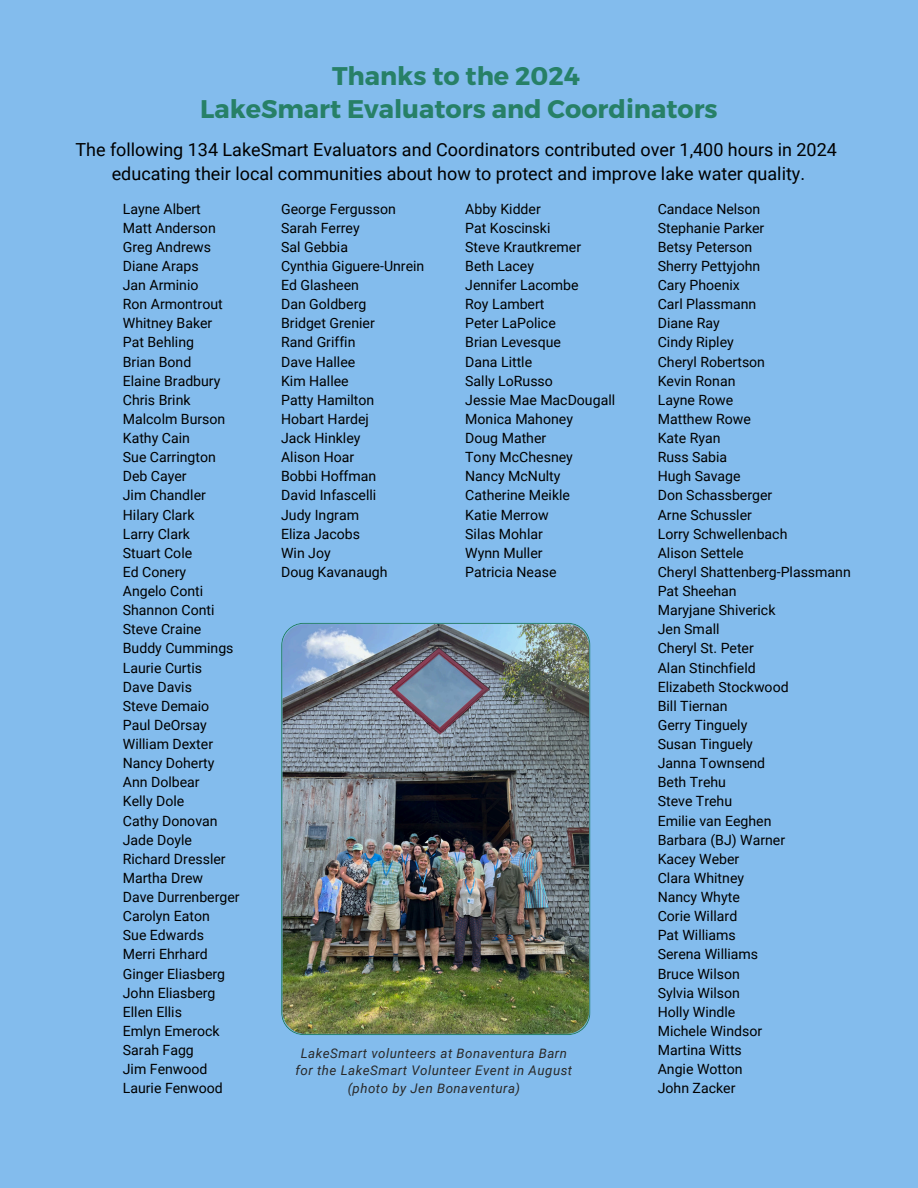
<style>
.page{position:relative;width:918px;height:1188px;background:#83bced}
.page>*{position:absolute;margin:0;border:0;box-sizing:border-box;transform-origin:0 0}
.t1{font:700 25.5px/32.7px "Montserrat";color:#278067;text-align:center}
.t2{font:18px/23.7px "Roboto";color:#000;text-align:center}
.t3{font:14.1px "Roboto";color:#000}
.t4{font:italic 13.35px "Roboto";letter-spacing:.04em;color:#292929}
</style>
<div class="page">
<img style="left:281px;top:623px;width:309px;height:412px">
<h1 class="t1" style="left:200px;top:58px;width:519px">Thanks to the 2024<br>LakeSmart Evaluators and Coordinators</h1>
<h2 class="t2" style="left:75px;top:138px;width:763px">The following 134 LakeSmart Evaluators and Coordinators contributed over 1,400 hours in 2024 educating their local communities about how to protect and improve lake water quality.</h2>
<p class="t3" style="left:123px;top:200px;width:80px">Layne Albert</p>
<p class="t3" style="left:123px;top:220px;width:94px">Matt Anderson</p>
<p class="t3" style="left:123px;top:239px;width:90px">Greg Andrews</p>
<p class="t3" style="left:123px;top:258px;width:77px">Diane Araps</p>
<p class="t3" style="left:123px;top:277px;width:77px">Jan Arminio</p>
<p class="t3" style="left:123px;top:296px;width:101px">Ron Armontrout</p>
<p class="t3" style="left:123px;top:315px;width:91px">Whitney Baker</p>
<p class="t3" style="left:123px;top:334px;width:73px">Pat Behling</p>
<p class="t3" style="left:123px;top:353px;width:70px">Brian Bond</p>
<p class="t3" style="left:123px;top:373px;width:99px">Elaine Bradbury</p>
<p class="t3" style="left:123px;top:392px;width:69px">Chris Brink</p>
<p class="t3" style="left:123px;top:411px;width:104px">Malcolm Burson</p>
<p class="t3" style="left:123px;top:430px;width:69px">Kathy Cain</p>
<p class="t3" style="left:123px;top:449px;width:95px">Sue Carrington</p>
<p class="t3" style="left:123px;top:468px;width:65px">Deb Cayer</p>
<p class="t3" style="left:123px;top:487px;width:85px">Jim Chandler</p>
<p class="t3" style="left:123px;top:506px;width:73px">Hilary Clark</p>
<p class="t3" style="left:123px;top:526px;width:69px">Larry Clark</p>
<p class="t3" style="left:123px;top:545px;width:71px">Stuart Cole</p>
<p class="t3" style="left:123px;top:564px;width:65px">Ed Conery</p>
<p class="t3" style="left:123px;top:583px;width:82px">Angelo Conti</p>
<p class="t3" style="left:123px;top:602px;width:93px">Shannon Conti</p>
<p class="t3" style="left:123px;top:621px;width:80px">Steve Craine</p>
<p class="t3" style="left:123px;top:640px;width:112px">Buddy Cummings</p>
<p class="t3" style="left:123px;top:659px;width:81px">Laurie Curtis</p>
<p class="t3" style="left:123px;top:679px;width:71px">Dave Davis</p>
<p class="t3" style="left:123px;top:698px;width:88px">Steve Demaio</p>
<p class="t3" style="left:123px;top:717px;width:86px">Paul DeOrsay</p>
<p class="t3" style="left:123px;top:736px;width:92px">William Dexter</p>
<p class="t3" style="left:123px;top:755px;width:93px">Nancy Doherty</p>
<p class="t3" style="left:123px;top:774px;width:78px">Ann Dolbear</p>
<p class="t3" style="left:123px;top:793px;width:63px">Kelly Dole</p>
<p class="t3" style="left:123px;top:812px;width:96px">Cathy Donovan</p>
<p class="t3" style="left:123px;top:832px;width:71px">Jade Doyle</p>
<p class="t3" style="left:123px;top:851px;width:104px">Richard Dressler</p>
<p class="t3" style="left:123px;top:870px;width:82px">Martha Drew</p>
<p class="t3" style="left:123px;top:889px;width:118px">Dave Durrenberger</p>
<p class="t3" style="left:123px;top:908px;width:89px">Carolyn Eaton</p>
<p class="t3" style="left:123px;top:927px;width:83px">Sue Edwards</p>
<p class="t3" style="left:123px;top:946px;width:86px">Merri Ehrhard</p>
<p class="t3" style="left:123px;top:965px;width:104px">Ginger Eliasberg</p>
<p class="t3" style="left:123px;top:985px;width:94px">John Eliasberg</p>
<p class="t3" style="left:123px;top:1004px;width:61px">Ellen Ellis</p>
<p class="t3" style="left:123px;top:1023px;width:98px">Emlyn Emerock</p>
<p class="t3" style="left:123px;top:1042px;width:73px">Sarah Fagg</p>
<p class="t3" style="left:123px;top:1061px;width:86px">Jim Fenwood</p>
<p class="t3" style="left:123px;top:1080px;width:101px">Laurie Fenwood</p>
<p class="t3" style="left:465px;top:200px;width:77px">Abby Kidder</p>
<p class="t3" style="left:465px;top:220px;width:87px">Pat Koscinski</p>
<p class="t3" style="left:465px;top:239px;width:117px">Steve Krautkremer</p>
<p class="t3" style="left:465px;top:258px;width:70px">Beth Lacey</p>
<p class="t3" style="left:465px;top:277px;width:115px">Jennifer Lacombe</p>
<p class="t3" style="left:465px;top:296px;width:81px">Roy Lambert</p>
<p class="t3" style="left:465px;top:315px;width:92px">Peter LaPolice</p>
<p class="t3" style="left:465px;top:334px;width:97px">Brian Levesque</p>
<p class="t3" style="left:465px;top:353px;width:68px">Dana Little</p>
<p class="t3" style="left:465px;top:373px;width:89px">Sally LoRusso</p>
<p class="t3" style="left:465px;top:392px;width:151px">Jessie Mae MacDougall</p>
<p class="t3" style="left:465px;top:411px;width:109px">Monica Mahoney</p>
<p class="t3" style="left:465px;top:430px;width:83px">Doug Mather</p>
<p class="t3" style="left:465px;top:449px;width:109px">Tony McChesney</p>
<p class="t3" style="left:465px;top:468px;width:97px">Nancy McNulty</p>
<p class="t3" style="left:465px;top:487px;width:106px">Catherine Meikle</p>
<p class="t3" style="left:465px;top:506px;width:85px">Katie Merrow</p>
<p class="t3" style="left:465px;top:526px;width:79px">Silas Mohlar</p>
<p class="t3" style="left:465px;top:545px;width:79px">Wynn Muller</p>
<p class="t3" style="left:465px;top:564px;width:93px">Patricia Nease</p>
<p class="t3" style="left:658px;top:200px;width:104px">Candace Nelson</p>
<p class="t3" style="left:658px;top:220px;width:108px">Stephanie Parker</p>
<p class="t3" style="left:658px;top:239px;width:96px">Betsy Peterson</p>
<p class="t3" style="left:658px;top:258px;width:104px">Sherry Pettyjohn</p>
<p class="t3" style="left:658px;top:277px;width:84px">Cary Phoenix</p>
<p class="t3" style="left:658px;top:296px;width:100px">Carl Plassmann</p>
<p class="t3" style="left:658px;top:315px;width:64px">Diane Ray</p>
<p class="t3" style="left:658px;top:334px;width:78px">Cindy Ripley</p>
<p class="t3" style="left:658px;top:353px;width:109px">Cheryl Robertson</p>
<p class="t3" style="left:658px;top:373px;width:79px">Kevin Ronan</p>
<p class="t3" style="left:658px;top:392px;width:77px">Layne Rowe</p>
<p class="t3" style="left:658px;top:411px;width:95px">Matthew Rowe</p>
<p class="t3" style="left:658px;top:430px;width:64px">Kate Ryan</p>
<p class="t3" style="left:658px;top:449px;width:71px">Russ Sabia</p>
<p class="t3" style="left:658px;top:468px;width:84px">Hugh Savage</p>
<p class="t3" style="left:658px;top:487px;width:116px">Don Schassberger</p>
<p class="t3" style="left:658px;top:506px;width:96px">Arne Schussler</p>
<p class="t3" style="left:658px;top:526px;width:131px">Lorry Schwellenbach</p>
<p class="t3" style="left:658px;top:545px;width:88px">Alison Settele</p>
<p class="t3" style="left:658px;top:564px;width:195px">Cheryl Shattenberg-Plassmann</p>
<p class="t3" style="left:658px;top:583px;width:80px">Pat Sheehan</p>
<p class="t3" style="left:658px;top:602px;width:119px">Maryjane Shiverick</p>
<p class="t3" style="left:658px;top:621px;width:63px">Jen Small</p>
<p class="t3" style="left:658px;top:640px;width:98px">Cheryl St. Peter</p>
<p class="t3" style="left:658px;top:659px;width:100px">Alan Stinchfield</p>
<p class="t3" style="left:658px;top:679px;width:132px">Elizabeth Stockwood</p>
<p class="t3" style="left:658px;top:698px;width:71px">Bill Tiernan</p>
<p class="t3" style="left:658px;top:717px;width:91px">Gerry Tinguely</p>
<p class="t3" style="left:658px;top:736px;width:97px">Susan Tinguely</p>
<p class="t3" style="left:658px;top:755px;width:109px">Janna Townsend</p>
<p class="t3" style="left:658px;top:774px;width:70px">Beth Trehu</p>
<p class="t3" style="left:658px;top:793px;width:76px">Steve Trehu</p>
<p class="t3" style="left:658px;top:812px;width:115px">Emilie van Eeghen</p>
<p class="t3" style="left:658px;top:832px;width:129px">Barbara (BJ) Warner</p>
<p class="t3" style="left:658px;top:851px;width:83px">Kacey Weber</p>
<p class="t3" style="left:658px;top:870px;width:88px">Clara Whitney</p>
<p class="t3" style="left:658px;top:889px;width:84px">Nancy Whyte</p>
<p class="t3" style="left:658px;top:908px;width:81px">Corie Willard</p>
<p class="t3" style="left:658px;top:927px;width:80px">Pat Williams</p>
<p class="t3" style="left:658px;top:946px;width:102px">Serena Williams</p>
<p class="t3" style="left:658px;top:965px;width:84px">Bruce Wilson</p>
<p class="t3" style="left:658px;top:985px;width:84px">Sylvia Wilson</p>
<p class="t3" style="left:658px;top:1004px;width:79px">Holly Windle</p>
<p class="t3" style="left:658px;top:1023px;width:106px">Michele Windsor</p>
<p class="t3" style="left:658px;top:1042px;width:86px">Martina Witts</p>
<p class="t3" style="left:658px;top:1061px;width:86px">Angie Wotton</p>
<p class="t3" style="left:658px;top:1080px;width:79px">John Zacker</p>
<p class="t3" style="left:281px;top:200px;width:116px">George Fergusson</p>
<p class="t3" style="left:281px;top:220px;width:80px">Sarah Ferrey</p>
<p class="t3" style="left:281px;top:239px;width:68px">Sal Gebbia</p>
<p class="t3" style="left:281px;top:258px;width:145px">Cynthia Giguere-Unrein</p>
<p class="t3" style="left:281px;top:277px;width:79px">Ed Glasheen</p>
<p class="t3" style="left:281px;top:296px;width:87px">Dan Goldberg</p>
<p class="t3" style="left:281px;top:315px;width:95px">Bridget Grenier</p>
<p class="t3" style="left:281px;top:334px;width:76px">Rand Griffin</p>
<p class="t3" style="left:281px;top:353px;width:76px">Dave Hallee</p>
<p class="t3" style="left:281px;top:373px;width:69px">Kim Hallee</p>
<p class="t3" style="left:281px;top:392px;width:95px">Patty Hamilton</p>
<p class="t3" style="left:281px;top:411px;width:89px">Hobart Hardej</p>
<p class="t3" style="left:281px;top:430px;width:81px">Jack Hinkley</p>
<p class="t3" style="left:281px;top:449px;width:75px">Alison Hoar</p>
<p class="t3" style="left:281px;top:468px;width:97px">Bobbi Hoffman</p>
<p class="t3" style="left:281px;top:487px;width:97px">David Infascelli</p>
<p class="t3" style="left:281px;top:506px;width:79px">Judy Ingram</p>
<p class="t3" style="left:281px;top:526px;width:81px">Eliza Jacobs</p>
<p class="t3" style="left:281px;top:545px;width:51px">Win Joy</p>
<p class="t3" style="left:281px;top:564px;width:108px">Doug Kavanaugh</p>
<p class="t4" style="left:301px;top:1045px;width:268px">LakeSmart volunteers at Bonaventura Barn</p>
<p class="t4" style="left:296px;top:1063px;width:278px">for the LakeSmart Volunteer Event in August</p>
<p class="t4" style="left:348px;top:1081px;width:174px">(photo by Jen Bonaventura)</p>
</div>
